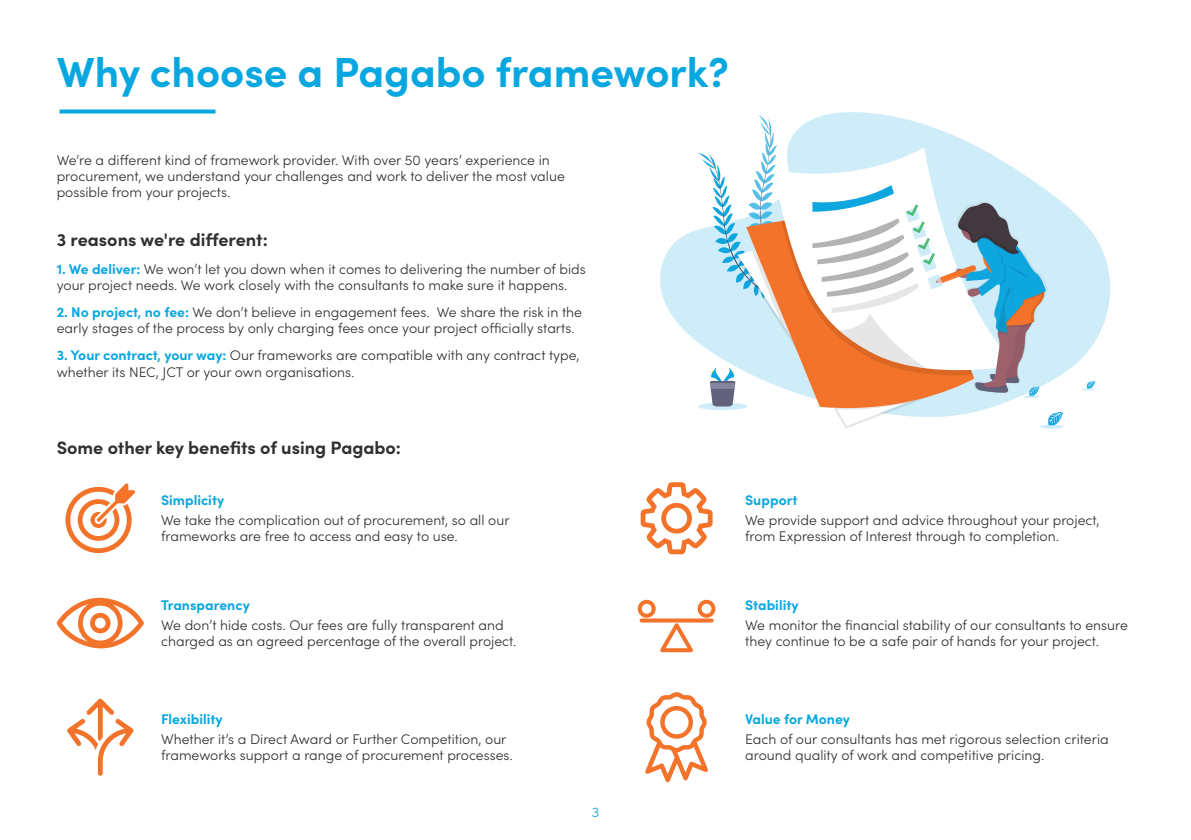
<style>
.page{position:relative;width:1191px;height:840px;background:#fff}
.page>*{position:absolute;margin:0;border:0;box-sizing:border-box;transform-origin:0 0}
.t1{font:700 42px "Sofia Pro";color:#08a7e0}
.t2{font:700 18px "Sofia Pro";color:#312f30}
.t3{font:300 14px/16px "Sofia Pro";color:#312f30}
.t4{font:700 14px "Sofia Pro";color:#08a7e0}
.t5{font:300 14px "Sofia Pro";color:#08a7e0}
.s1{font-weight:700;color:#08a7e0}
</style>
<div class="page">
<svg style="left:60px;top:109px;width:155px;height:4px"></svg>
<svg style="left:65px;top:483px;width:70px;height:69px"></svg>
<svg style="left:57px;top:597px;width:87px;height:51px"></svg>
<svg style="left:645px;top:692px;width:63px;height:89px"></svg>
<svg style="left:67px;top:698px;width:66px;height:77px"></svg>
<svg style="left:640px;top:482px;width:72px;height:72px"></svg>
<svg style="left:639px;top:618px;width:74px;height:4px"></svg>
<svg style="left:660px;top:623px;width:33px;height:28px"></svg>
<svg style="left:638px;top:599px;width:17px;height:18px"></svg>
<svg style="left:697px;top:599px;width:18px;height:18px"></svg>
<svg style="left:660px;top:112px;width:450px;height:301px"></svg>
<svg style="left:1039px;top:424px;width:24px;height:4px"></svg>
<svg style="left:1082px;top:380px;width:13px;height:10px"></svg>
<svg style="left:697px;top:114px;width:366px;height:311px"></svg>
<h1 class="t1" style="left:57px;top:40px;width:673px">Why choose a Pagabo framework?</h1>
<p class="t3" style="left:57px;top:151px;width:509px">We’re a different kind of framework provider. With over 50 years’ experience in procurement, we understand your challenges and work to deliver the most value possible from your projects.</p>
<p class="t2" style="left:57px;top:226px;width:213px">3 reasons we're different:</p>
<p class="t3" style="left:57px;top:260px;width:530px"><span class="s1">1. We deliver:</span> We won’t let you down when it comes to delivering the number of bids your project needs. We work closely with the consultants to make sure it happens.</p>
<p class="t3" style="left:57px;top:303px;width:527px"><span class="s1">2. No project, no fee:</span> We don’t believe in engagement fees. We share the risk in the early stages of the process by only charging fees once your project officially starts.</p>
<p class="t3" style="left:57px;top:346px;width:524px"><span class="s1">3. Your contract, your way:</span> Our frameworks are compatible with any contract type, whether its NEC, JCT or your own organisations.</p>
<p class="t2" style="left:57px;top:434px;width:346px">Some other key benefits of using Pagabo:</p>
<p class="t4" style="left:161px;top:489px;width:65px">Simplicity</p>
<p class="t3" style="left:161px;top:511px;width:350px">We take the complication out of procurement, so all our frameworks are free to access and easy to use.</p>
<p class="t4" style="left:161px;top:594px;width:90px">Transparency</p>
<p class="t3" style="left:161px;top:616px;width:357px">We don’t hide costs. Our fees are fully transparent and charged as an agreed percentage of the overall project.</p>
<p class="t4" style="left:745px;top:489px;width:54px">Support</p>
<p class="t3" style="left:745px;top:511px;width:356px">We provide support and advice throughout your project, from Expression of Interest through to completion.</p>
<p class="t4" style="left:745px;top:594px;width:55px">Stability</p>
<p class="t3" style="left:745px;top:616px;width:384px">We monitor the financial stability of our consultants to ensure they continue to be a safe pair of hands for your project.</p>
<p class="t4" style="left:161px;top:708px;width:63px">Flexibility</p>
<p class="t3" style="left:161px;top:730px;width:353px">Whether it’s a Direct Award or Further Competition, our frameworks support a range of procurement processes.</p>
<p class="t5" style="left:592px;top:801px;width:9px">3</p>
<p class="t4" style="left:745px;top:708px;width:106px">Value for Money</p>
<p class="t3" style="left:745px;top:730px;width:365px">Each of our consultants has met rigorous selection criteria around quality of work and competitive pricing.</p>
</div>
